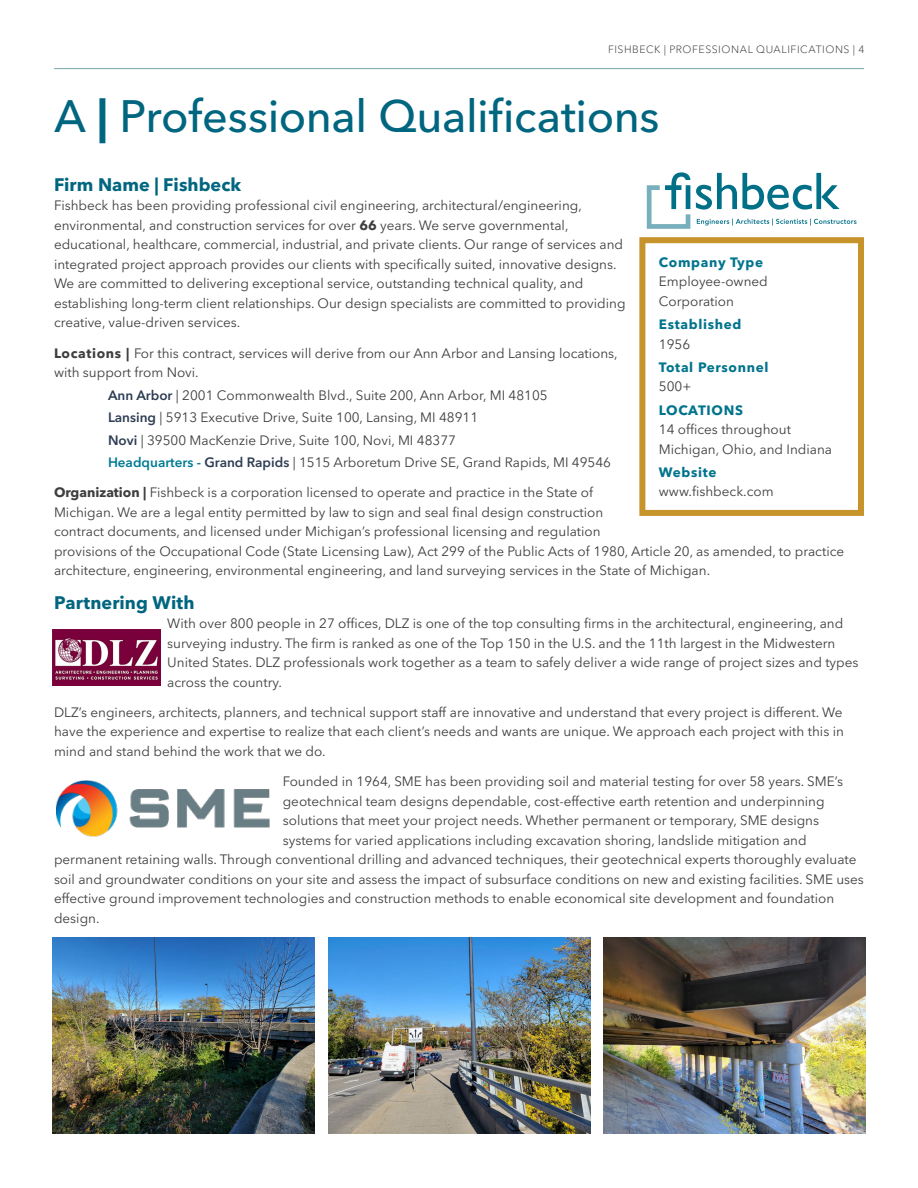
<style>
.page{position:relative;width:918px;height:1188px;background:#fff}
.page>*{position:absolute;margin:0;border:0;box-sizing:border-box;transform-origin:0 0}
._1__Header{font:500 45px "Avenir Next LT Pro";letter-spacing:-.01em;color:#006680}
._3__Header{font:700 18px "Avenir Next LT Pro";letter-spacing:.005em;color:#006680}
.Body_Copy{font:13.5px/19.5px "Avenir Next LT Pro";color:#3e3e3f}
._5__Header{font:13.5px/19.5px "Avenir Next LT Pro";color:#3e3e3f}
._5__Header-2{font:700 13.5px "Avenir Next LT Pro";letter-spacing:.05em;color:#00748c}
.Section_Name___Page{font:300 10.5px "Avenir Next LT Pro";letter-spacing:.055em;color:#3e3e3f}
.s1{font-weight:700}
.s2{font-weight:600;color:#2e3d53}
.s3{font-weight:600;color:#007a92}
.s4{font-weight:600;color:#2f3e54}
</style>
<div class="page">
<hr style="left:54px;top:68px;width:810px;height:1px;background:#7ca7ae">
<svg style="left:647px;top:172px;width:210px;height:57px"></svg>
<div style="left:639px;top:237px;width:225px;height:279px;border:6px solid #c7932b"></div>
<img style="left:56px;top:780px;width:213px;height:56px">
<img style="left:52px;top:629px;width:109px;height:57px">
<img style="left:52px;top:937px;width:262px;height:197px">
<img style="left:329px;top:937px;width:262px;height:197px">
<img style="left:603px;top:937px;width:262px;height:197px">
<p class="Section_Name___Page" style="left:608px;top:43px;width:258px">FISHBECK | PROFESSIONAL QUALIFICATIONS | 4</p>
<p class="_1__Header" style="left:54px;top:90px;width:607px">A <span class="s1">|</span> Professional Qualifications</p>
<p class="_3__Header" style="left:54px;top:173px;width:189px">Firm Name | Fishbeck</p>
<p class="Body_Copy" style="left:54px;top:196px;width:573px">Fishbeck has been providing professional civil engineering, architectural/engineering, environmental, and construction services for over <span class="s1">66</span> years. We serve governmental, educational, healthcare, commercial, industrial, and private clients. Our range of services and integrated project approach provides our clients with specifically suited, innovative designs.<br>We are committed to delivering exceptional service, outstanding technical quality, and establishing long-term client relationships. Our design specialists are committed to providing creative, value-driven services.</p>
<p class="_5__Header" style="left:54px;top:343px;width:565px"><span class="s1">Locations |</span> For this contract, services will derive from our Ann Arbor and Lansing locations, with support from Novi.</p>
<p class="_5__Header" style="left:108px;top:385px;width:441px"><span class="s2">Ann Arbor</span> | 2001 Commonwealth Blvd., Suite 200, Ann Arbor, MI 48105</p>
<p class="_5__Header" style="left:108px;top:408px;width:372px"><span class="s2">Lansing</span> | 5913 Executive Drive, Suite 100, Lansing, MI 48911</p>
<p class="_5__Header" style="left:108px;top:430px;width:349px"><span class="s2">Novi</span> | 39500 MacKenzie Drive, Suite 100, Novi, MI 48377</p>
<p class="Body_Copy" style="left:108px;top:453px;width:505px"><span class="s3">Headquarters -</span> <span class="s4">Grand Rapids</span> | 1515 Arboretum Drive SE, Grand Rapids, MI 49546</p>
<p class="Body_Copy" style="left:54px;top:483px;width:792px"><span class="s1">Organization |</span> Fishbeck is a corporation licensed to operate and practice in the State of<br>Michigan. We are a legal entity permitted by law to sign and seal final design construction<br>contract documents, and licensed under Michigan’s professional licensing and regulation<br>provisions of the Occupational Code (State Licensing Law), Act 299 of the Public Acts of 1980, Article 20, as amended, to practice architecture, engineering, environmental engineering, and land surveying services in the State of Michigan.</p>
<p class="_3__Header" style="left:54px;top:591px;width:142px">Partnering With</p>
<p class="Body_Copy" style="left:167px;top:614px;width:693px">With over 800 people in 27 offices, DLZ is one of the top consulting firms in the architectural, engineering, and surveying industry. The firm is ranked as one of the Top 150 in the U.S. and the 11th largest in the Midwestern United States. DLZ professionals work together as a team to safely deliver a wide range of project sizes and types across the country.</p>
<p class="Body_Copy" style="left:54px;top:703px;width:791px;text-align:justify">DLZ’s engineers, architects, planners, and technical support staff are innovative and understand that every project is different. We have the experience and expertise to realize that each client’s needs and wants are unique. We approach each project with this in mind and stand behind the work that we do.</p>
<p class="Body_Copy" style="left:283px;top:772px;width:562px">Founded in 1964, SME has been providing soil and material testing for over 58 years. SME’s</p>
<p class="Body_Copy" style="left:283px;top:791px;width:543px">geotechnical team designs dependable, cost-effective earth retention and underpinning</p>
<p class="Body_Copy" style="left:283px;top:811px;width:538px">solutions that meet your project needs. Whether permanent or temporary, SME designs</p>
<p class="Body_Copy" style="left:283px;top:830px;width:525px">systems for varied applications including excavation shoring, landslide mitigation and</p>
<p class="Body_Copy" style="left:54px;top:850px;width:804px">permanent retaining walls. Through conventional drilling and advanced techniques, their geotechnical experts thoroughly evaluate</p>
<p class="Body_Copy" style="left:54px;top:869px;width:811px">soil and groundwater conditions on your site and assess the impact of subsurface conditions on new and existing facilities. SME uses</p>
<p class="Body_Copy" style="left:54px;top:889px;width:782px">effective ground improvement technologies and construction methods to enable economical site development and foundation</p>
<p class="Body_Copy" style="left:54px;top:908px;width:47px">design.</p>
<p class="_5__Header-2" style="left:659px;top:254px;width:106px">Company Type</p>
<p class="Body_Copy" style="left:659px;top:272px;width:110px">Employee-owned<br>Corporation</p>
<p class="_5__Header-2" style="left:659px;top:316px;width:84px">Established</p>
<p class="Body_Copy" style="left:659px;top:334px;width:33px">1956</p>
<p class="_5__Header-2" style="left:659px;top:359px;width:111px">Total Personnel</p>
<p class="Body_Copy" style="left:659px;top:377px;width:34px">500+</p>
<p class="_5__Header-2" style="left:659px;top:402px;width:86px">LOCATIONS</p>
<p class="Body_Copy" style="left:659px;top:420px;width:175px">14 offices throughout<br>Michigan, Ohio, and Indiana</p>
<p class="_5__Header-2" style="left:659px;top:464px;width:59px">Website</p>
<p class="Body_Copy" style="left:659px;top:482px;width:116px">www.fishbeck.com</p>
</div>
